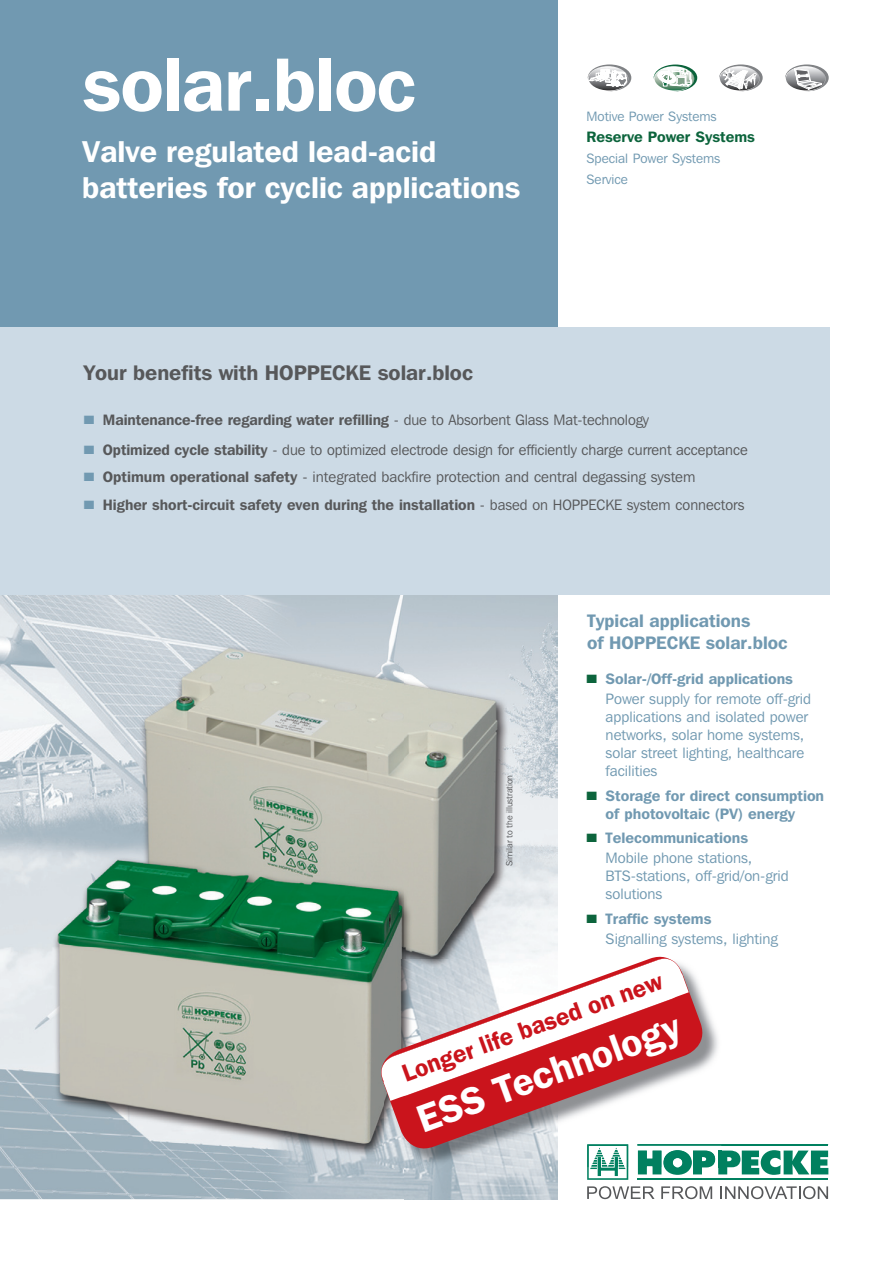
<style>
.page{position:relative;width:893px;height:1263px;background:#fff}
.page>*{position:absolute;margin:0;border:0;box-sizing:border-box;transform-origin:0 0}
.t1{font:600 75px "Franklin Gothic IT Cby BT";letter-spacing:-.01em;color:#fff}
.t2{font:600 39px "Franklin Gothic LT";color:#fff}
.t3{font:600 30px/36px "Franklin Gothic IT Cby BT";color:#fff}
.t4{font:600 24.75px "Franklin Gothic LT";color:#ca141c}
.t5{font:600 21px "Franklin Gothic IT Cby BT";color:#57585a}
.t6{font:600 18px/21.6px "Franklin Gothic IT Cby BT";color:#7199b1}
.t7{font:15px/18px "Franklin Gothic IT Cby BT";color:#7199b1}
.t8{font:15px "Franklin Gothic IT Cby BT";letter-spacing:-.005em;color:#57585a}
.t9{font:600 15px "Franklin Gothic IT Cby BT";color:#57585a}
.t10{font:600 15px/18px "Franklin Gothic IT Cby BT";color:#7199b1}
.t11{font:600 15px "Franklin Gothic IT Cby BT";color:#0c643c}
.t12{font:13.5px/21px "Franklin Gothic IT Cby BT";color:#7199b1}
.t13{font:9px "Franklin Gothic IT Cby BT";letter-spacing:-.01em;color:#57585a}
.s1{color:#7199b1}
.s2{font-weight:400}
.s3{font-weight:600}
.s4{color:#0c643c}
</style>
<div class="page">
<img style="left:0;top:595px;width:405px;height:604px">
<img style="left:405px;top:595px;width:152px;height:355px">
<img style="left:405px;top:1167px;width:152px;height:32px">
<div style="left:0;top:0;width:557px;height:327px;background:#7199b1"></div>
<svg style="left:638px;top:1150px;width:190px;height:25px"></svg>
<hr style="left:637px;top:1144px;width:191px;height:1px;background:#00805f">
<hr style="left:637px;top:1178px;width:191px;height:2px;background:#00805f">
<svg style="left:587px;top:1186px;width:67px;height:13px"></svg>
<svg style="left:661px;top:1186px;width:51px;height:13px"></svg>
<svg style="left:720px;top:1186px;width:108px;height:13px"></svg>
<svg style="left:588px;top:64px;width:43px;height:28px"></svg>
<svg style="left:654px;top:65px;width:43px;height:26px"></svg>
<svg style="left:719px;top:64px;width:44px;height:27px"></svg>
<svg style="left:785px;top:64px;width:44px;height:27px"></svg>
<div style="left:0;top:327px;width:829px;height:268px;background:#ccdae5"></div>
<img style="left:384px;top:1013px;width:337px;height:154px">
<img style="left:559px;top:1155px;width:28px;height:12px">
<img style="left:638px;top:1155px;width:23px;height:12px">
<img style="left:663px;top:1150px;width:52px;height:17px">
<img style="left:718px;top:1150px;width:3px;height:17px">
<img style="left:709px;top:1144px;width:12px;height:1px">
<svg style="left:587px;top:1155px;width:41px;height:25px"></svg>
<svg style="left:374px;top:950px;width:335px;height:205px"></svg>
<svg style="left:376px;top:954px;width:313px;height:147px"></svg>
<svg style="left:379px;top:957px;width:310px;height:144px"></svg>
<h1 class="t1" style="left:82px;top:37px;width:335px">solar.bloc</h1>
<h3 class="t3" style="left:82px;top:133px;width:440px">Valve regulated lead-acid batteries for cyclic applications</h3>
<p class="t12" style="left:586px;top:105px;width:132px">Motive Power Systems</p>
<p class="t11" style="left:586px;top:127px;width:170px">Reserve Power Systems</p>
<p class="t12" style="left:586px;top:147px;width:135px">Special Power Systems<br>Service</p>
<h3 class="t5" style="left:84px;top:359px;width:391px">Your benefits with HOPPECKE solar.bloc</h3>
<p class="t9" style="left:84px;top:410px;width:567px"><span class="s1">■</span> Maintenance-free regarding water refilling <span class="s2">- due to Absorbent Glass Mat-technology</span></p>
<p class="t8" style="left:84px;top:440px;width:665px"><span class="s1">■</span> <span class="s3">Optimized cycle stability</span> - due to optimized electrode design for efficiently charge current acceptance</p>
<p class="t8" style="left:84px;top:468px;width:613px"><span class="s1">■</span> <span class="s3">Optimum operational safety</span> - integrated backfire protection and central degassing system</p>
<p class="t9" style="left:84px;top:495px;width:662px"><span class="s1">■</span> Higher short-circuit safety even during the installation <span class="s2">- based on HOPPECKE system connectors</span></p>
<p class="t13" style="left:504px;top:866px;width:93px;rotate:-90deg">Similar to the illustration</p>
<p class="t6" style="left:587px;top:610px;width:202px">Typical applications<br>of HOPPECKE solar.bloc</p>
<p class="t7" style="left:606px;top:669px;width:207px;line-height:20.1px;text-indent:-19px"><span class="s4">■</span> <span class="s3">Solar-/Off-grid applications<br></span>Power supply for remote off-grid</p>
<p class="t7" style="left:606px;top:708px;width:204px">applications and isolated power networks, solar home systems, solar street lighting, healthcare facilities</p>
<p class="t10" style="left:606px;top:786px;width:220px;text-indent:-19px"><span class="s4">■</span> Storage for direct consumption of photovoltaic (PV) energy</p>
<p class="t7" style="left:586px;top:828px;width:167px;line-height:20.1px;text-align:right"><span class="s4">■</span> <span class="s3">Telecommunications<br></span>Mobile phone stations,</p>
<p class="t7" style="left:606px;top:867px;width:185px">BTS-stations, off-grid/on-grid solutions</p>
<p class="t7" style="left:606px;top:908px;width:174px;line-height:20.1px;text-indent:-19px"><span class="s4">■</span> <span class="s3">Traffic systems<br></span>Signalling systems, lighting</p>
<h3 class="t4" style="left:398px;top:1060px;width:277px;rotate:-20deg">Longer life based on new</h3>
<h2 class="t2" style="left:411px;top:1098px;width:279px;rotate:-20deg">ESS Technology</h2>
</div>
